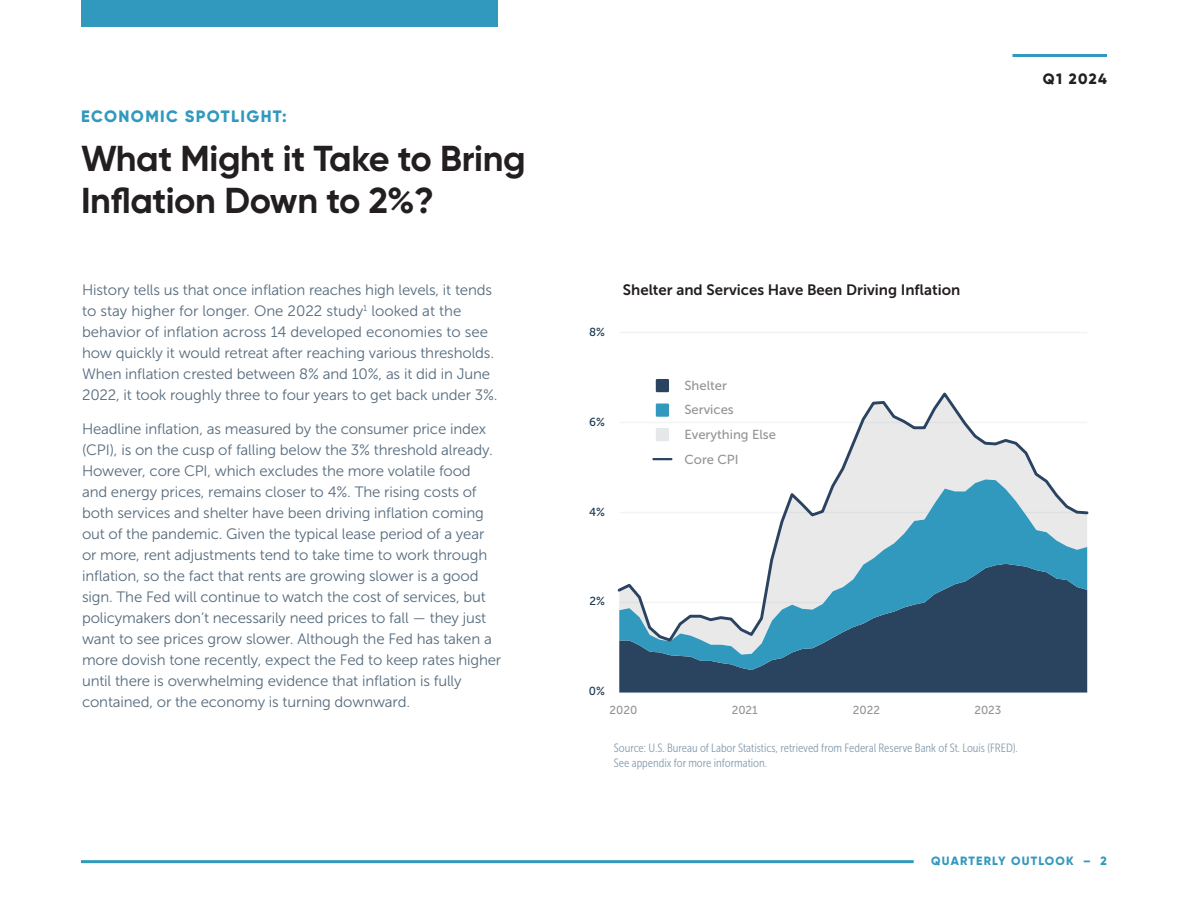
<style>
.page{position:relative;width:1188px;height:918px;background:#fff}
.page>*{position:absolute;margin:0;border:0;box-sizing:border-box;transform-origin:0 0}
.t1{font:700 36px/42px "Gilroy";letter-spacing:-.01em;color:#231f20}
.t2{font:800 16.5px "Gilroy";letter-spacing:.085em;color:#3299be}
.t3{font:15px/21px "Museo Sans 300";letter-spacing:-.01em;color:#566b7d}
.t4{font:15px "Museo Sans 700";color:#231f20}
.t5{font:800 15px "Gilroy";letter-spacing:.09em;color:#231f20}
.t6{font:13.05px/24.6px "Museo Sans 500";color:#939598}
.t7{font:12px/14.4px "Museo Sans Cond 300";color:#879daf}
.t8{font:800 12px "Gilroy";letter-spacing:.1em;color:#3299be}
.t9{font:11.55px "Museo Sans 500";color:#939598}
.t10{font:11.55px "Museo Sans 500";color:#1a3552}
</style>
<div class="page">
<div style="left:81px;top:0;width:416px;height:27px;background:#3299be"></div>
<hr style="left:81px;top:860px;width:833px;height:3px;background:#3299be">
<hr style="left:1012px;top:54px;width:95px;height:3px;background:#3299be">
<hr style="left:619px;top:332px;width:468px;height:1px;background:#f2f3f4">
<div style="left:619px;top:670px;width:468px;height:23px;background:#2a4460"></div>
<svg style="left:619px;top:655px;width:468px;height:15px;background:#2b4e6b"></svg>
<svg style="left:619px;top:644px;width:468px;height:11px;background:#356481"></svg>
<svg style="left:617px;top:389px;width:472px;height:255px"></svg>
<svg style="left:653px;top:458px;width:18px;height:2px"></svg>
<div style="left:656px;top:379px;width:13px;height:13px;background:#2a4460"></div>
<div style="left:656px;top:403px;width:13px;height:14px;background:#3299be"></div>
<div style="left:656px;top:428px;width:13px;height:13px;background:#e6e7e9"></div>
<p class="t2" style="left:81px;top:106px;width:207px">ECONOMIC SPOTLIGHT:</p>
<p class="t1" style="left:81px;top:137px;width:446px">What Might it Take to Bring<br>Inflation Down to 2%?</p>
<p class="t3" style="left:82px;top:279px;width:417px">History tells us that once inflation reaches high levels, it tends to stay higher for longer. One 2022 study<sup>1</sup> looked at the behavior of inflation across 14 developed economies to see how quickly it would retreat after reaching various thresholds.<br>When inflation crested between 8% and 10%, as it did in June 2022, it took roughly three to four years to get back under 3%.</p>
<p class="t3" style="left:82px;top:419px;width:421px">Headline inflation, as measured by the consumer price index (CPI), is on the cusp of falling below the 3% threshold already.<br>However, core CPI, which excludes the more volatile food<br>and energy prices, remains closer to 4%. The rising costs of both services and shelter have been driving inflation coming out of the pandemic. Given the typical lease period of a year or more, rent adjustments tend to take time to work through inflation, so the fact that rents are growing slower is a good sign. The Fed will continue to watch the cost of services, but policymakers don’t necessarily need prices to fall — they just want to see prices grow slower. Although the Fed has taken a more dovish tone recently, expect the Fed to keep rates higher until there is overwhelming evidence that inflation is fully contained, or the economy is turning downward.</p>
<p class="t5" style="left:1043px;top:69px;width:66px">Q1 2024</p>
<p class="t10" style="left:589px;top:326px;width:17px">8%</p>
<p class="t10" style="left:589px;top:416px;width:17px">6%</p>
<p class="t10" style="left:589px;top:505px;width:17px">4%</p>
<p class="t4" style="left:623px;top:281px;width:339px">Shelter and Services Have Been Driving Inflation</p>
<p class="t6" style="left:684px;top:373px;width:93px">Shelter<br>Services<br>Everything Else<br>Core CPI</p>
<p class="t10" style="left:589px;top:595px;width:17px">2%</p>
<p class="t10" style="left:589px;top:685px;width:18px">0%</p>
<p class="t9" style="left:610px;top:703px;width:29px">2020</p>
<p class="t9" style="left:732px;top:703px;width:28px">2021</p>
<p class="t9" style="left:853px;top:703px;width:29px">2022</p>
<p class="t9" style="left:974px;top:703px;width:29px">2023</p>
<p class="t7" style="left:614px;top:741px;width:405px">Source: U.S. Bureau of Labor Statistics, retrieved from Federal Reserve Bank of St. Louis (FRED).<br>See appendix for more information.</p>
<p class="t8" style="left:931px;top:854px;width:177px">QUARTERLY OUTLOOK – 2</p>
</div>
